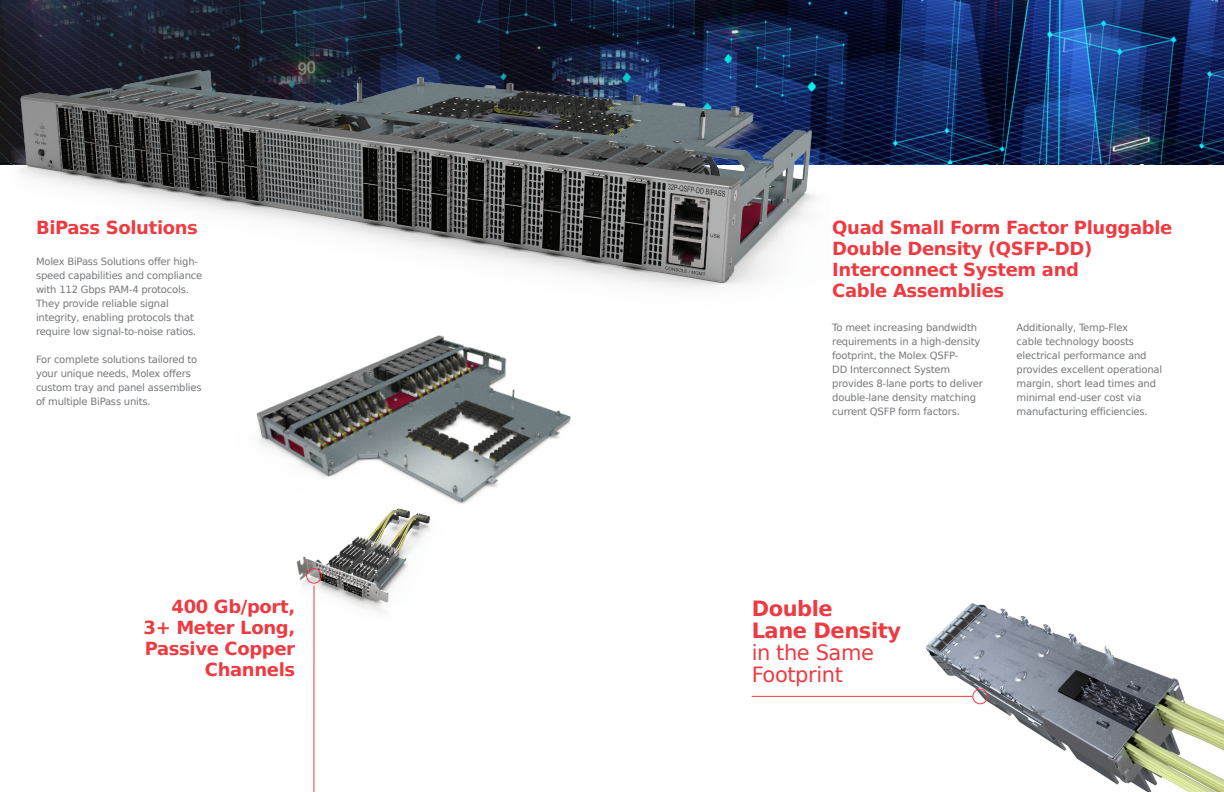
<style>
.page{position:relative;width:1224px;height:792px;background:#fff}
.page>*{position:absolute;margin:0;border:0;box-sizing:border-box;transform-origin:0 0}
.t1{font:21px/22px "Bitstream Vera Sans";letter-spacing:-.02em;color:#ee3a41}
.t2{font:700 18px/21px "Bitstream Vera Sans";letter-spacing:-.02em;color:#ee3a41}
.t3{font:10px/14px "Bitstream Vera Sans";letter-spacing:-.02em;color:#76787b}
.s1{font-weight:700}
</style>
<div class="page">
<img style="left:256px;top:335px;width:315px;height:159px">
<img style="left:880px;top:603px;width:344px;height:189px">
<svg style="left:0;top:0;width:1224px;height:163px;background:#142750"></svg>
<img style="left:12px;top:49px;width:818px;height:239px">
<img style="left:296px;top:494px;width:181px;height:127px">
<div style="left:306px;top:568px;width:15px;height:15px;border:1px solid #ee3a41;border-radius:50%"></div>
<hr style="left:314px;top:586px;width:1px;height:206px;background:#ee3a41">
<div style="left:973px;top:689px;width:15px;height:15px;border:1px solid #ee3a41;border-radius:50%"></div>
<hr style="left:752px;top:696px;width:221px;height:1px;background:#ee3a41">
<p class="t2" style="left:36px;top:217px;width:164px">BiPass Solutions</p>
<p class="t2" style="left:832px;top:217px;width:342px">Quad Small Form Factor Pluggable<br>Double Density (QSFP-DD)<br>Interconnect System and<br>Cable Assemblies</p>
<p class="t3" style="left:1017px;top:320px;width:147px">Additionally, Temp-Flex<br>cable technology boosts electrical performance and provides excellent operational margin, short lead times and minimal end-user cost via manufacturing efficiencies.</p>
<p class="t3" style="left:36px;top:254px;width:168px">Molex BiPass Solutions offer high&shy;speed capabilities and compliance with 112 Gbps PAM-4 protocols.<br>They provide reliable signal integrity, enabling protocols that require low signal-to-noise ratios.</p>
<p class="t3" style="left:36px;top:352px;width:167px">For complete solutions tailored to your unique needs, Molex offers custom tray and panel assemblies of multiple BiPass units.</p>
<p class="t3" style="left:832px;top:320px;width:152px">To meet increasing bandwidth requirements in a high-density footprint, the Molex QSFP-<br>DD Interconnect System provides 8-lane ports to deliver double-lane density matching current QSFP form factors.</p>
<p class="t2" style="left:144px;top:596px;width:153px;text-align:right">400 Gb/port,<br>3+ Meter Long,<br>Passive Copper<br>Channels</p>
<p class="t1" style="left:752px;top:597px;width:151px"><span class="s1">Double<br>Lane Density </span>in the Same<br>Footprint</p>
</div>
